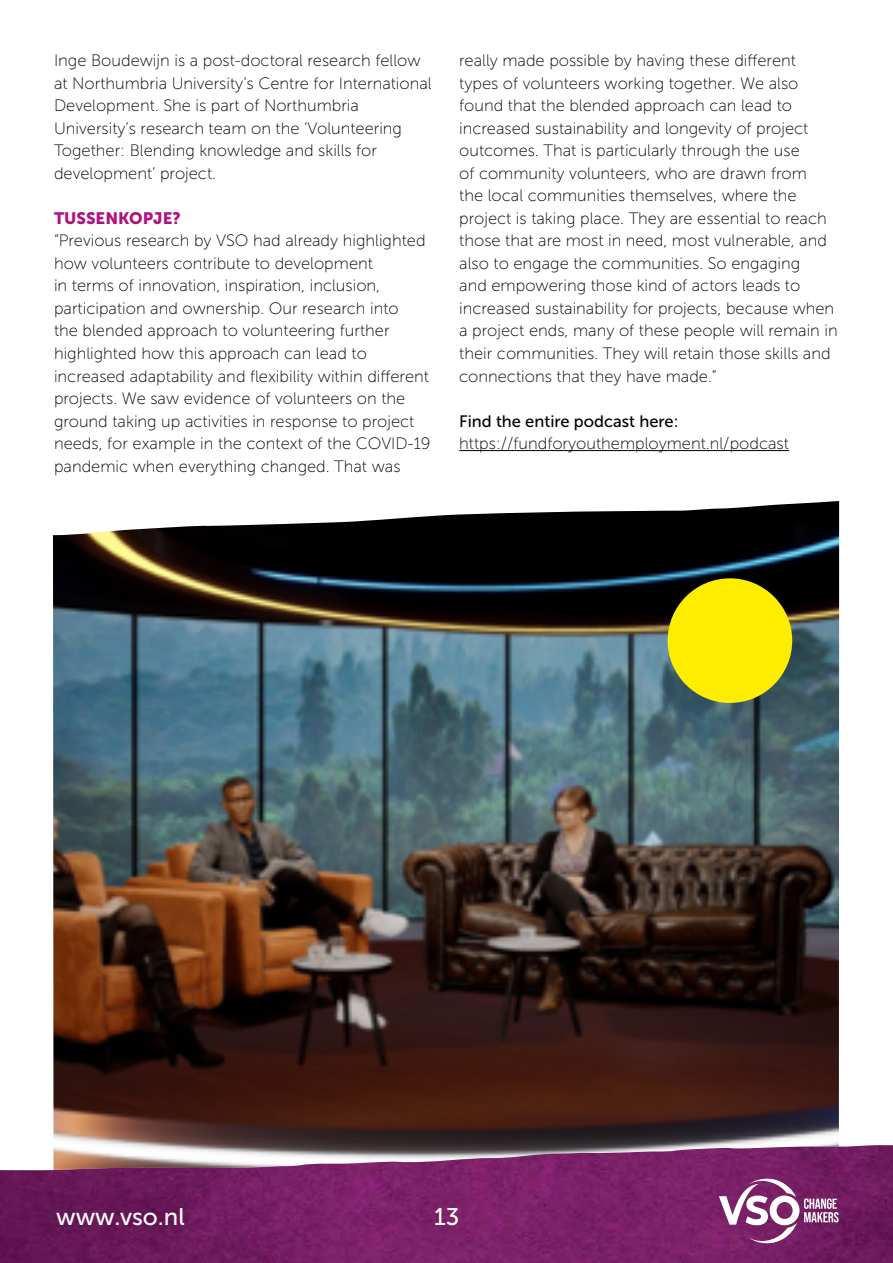
<style>
.page{position:relative;width:893px;height:1263px;background:#fff}
.page>*{position:absolute;margin:0;border:0;box-sizing:border-box;transform-origin:0 0}
.t1{font:24px "Museo Sans 500";color:#fff}
.t2{font:16.5px/22.5px "Museo Sans 100";color:#000}
.t3{font:16.5px "Museo Sans 500";color:#000}
.t4{font:16.5px "Museo Sans 900";color:#af1280}
</style>
<div class="page">
<img style="left:53px;top:501px;width:786px;height:644px">
<hr style="left:459px;top:450px;width:330px;height:1px;background:#000">
<div style="left:668px;top:578px;width:124px;height:125px;background:#ffed00;border-radius:50%"></div>
<img style="left:0;top:1145px;width:893px;height:118px">
<svg style="left:719px;top:1178px;width:120px;height:65px"></svg>
<p class="t2" style="left:54px;top:50px;width:379px">Inge Boudewijn is a post-doctoral research fellow at Northumbria University’s Centre for International Development. She is part of Northumbria University’s research team on the ‘Volunteering Together: Blending knowledge and skills for development’ project.</p>
<p class="t4" style="left:54px;top:209px;width:128px">TUSSENKOPJE?</p>
<p class="t2" style="left:54px;top:230px;width:378px">“Previous research by VSO had already highlighted how volunteers contribute to development<br>in terms of innovation, inspiration, inclusion, participation and ownership. Our research into<br>the blended approach to volunteering further highlighted how this approach can lead to increased adaptability and flexibility within different projects. We saw evidence of volunteers on the ground taking up activities in response to project needs, for example in the context of the COVID-19 pandemic when everything changed. That was</p>
<p class="t2" style="left:459px;top:50px;width:380px">really made possible by having these different types of volunteers working together. We also found that the blended approach can lead to increased sustainability and longevity of project outcomes. That is particularly through the use<br>of community volunteers, who are drawn from<br>the local communities themselves, where the project is taking place. They are essential to reach those that are most in need, most vulnerable, and also to engage the communities. So engaging<br>and empowering those kind of actors leads to increased sustainability for projects, because when a project ends, many of these people will remain in their communities. They will retain those skills and connections that they have made.”</p>
<p class="t3" style="left:459px;top:412px;width:221px">Find the entire podcast here:</p>
<p class="t2" style="left:459px;top:432px;width:331px">https://fundforyouthemployment.nl/podcast</p>
<h1 class="t1" style="left:56px;top:1203px;width:130px">www.vso.nl</h1>
<h1 class="t1" style="left:434px;top:1203px;width:27px">13</h1>
</div>
